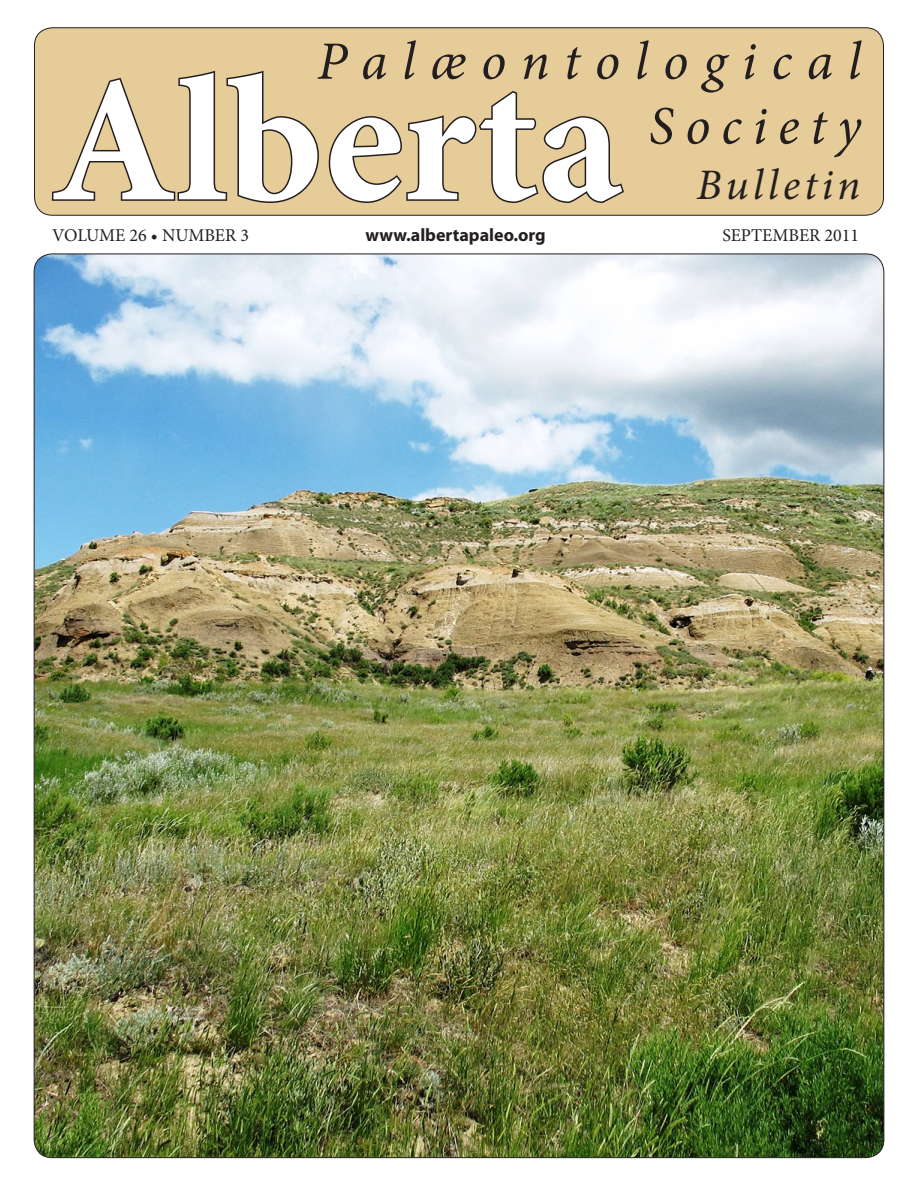
<style>
.page{position:relative;width:918px;height:1188px;background:#fff}
.page>*{position:absolute;margin:0;border:0;box-sizing:border-box;transform-origin:0 0}
.t1{font:700 180px "Minion Pro";color:#fff}
.t2{font:italic 54px/64.8px "Minion Pro";letter-spacing:.27em;color:#231f20;text-align:right}
.t3{font:italic 43.5px "Minion Pro";letter-spacing:.095em;color:#231f20}
.t4{font:18px "Minion Pro";color:#231f20}
.t5{font:700 18px "Myriad Pro";color:#231f20}
</style>
<div class="page">
<div style="left:34px;top:28px;width:850px;height:187px;background:#e6cc99;border-radius:18px"></div>
<div style="left:34px;top:27px;width:850px;height:189px;border:1px solid #231f20;border-radius:18px"></div>
<svg style="left:51px;top:70px;width:268px;height:133px"></svg>
<svg style="left:328px;top:91px;width:296px;height:112px"></svg>
<img style="left:34px;top:254px;width:850px;height:904px">
<h2 class="t2" style="left:317px;top:29px;width:545px">Palæontological<br>Society</h2>
<h3 class="t3" style="left:697px;top:155px;width:165px">Bulletin</h3>
<h1 class="t1" style="left:50px;top:15px;width:574px">Alberta</h1>
<p class="t4" style="left:52px;top:223px;width:199px">VOLUME 26 • NUMBER 3</p>
<p class="t5" style="left:365px;top:223px;width:182px">www.albertapaleo.org</p>
<p class="t4" style="left:722px;top:223px;width:138px">SEPTEMBER 2011</p>
</div>
